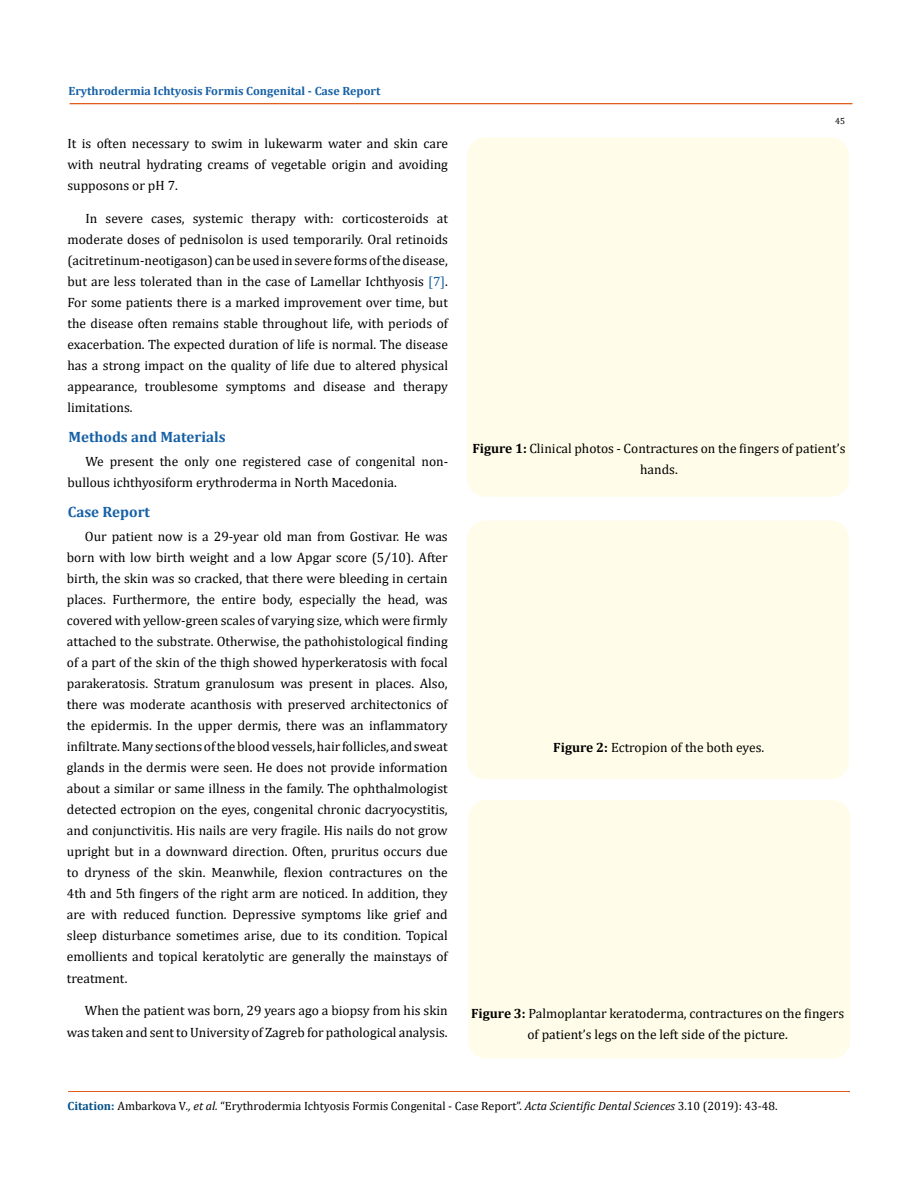
<style>
.page{position:relative;width:917px;height:1188px;background:#fff}
.page>*{position:absolute;margin:0;border:0;box-sizing:border-box;transform-origin:0 0}
.t1{font:700 15px "Cambria";color:#1560a6}
.t2{font:13.5px/21px "Cambria";color:#000;text-align:justify}
.t3{font:12px "Cambria";color:#000}
.t4{font:700 12px "Cambria";color:#1560a6}
.t5{font:9px "Cambria";color:#000}
.s1{color:#1560a6}
.s2{font-weight:700}
.s3{font-weight:700;color:#035089}
.s4{font-style:italic}
</style>
<div class="page">
<div style="left:467px;top:137px;width:382px;height:360px;background:#fffde9;border-radius:18px"></div>
<div style="left:467px;top:520px;width:382px;height:259px;background:#fffde9;border-radius:18px"></div>
<div style="left:468px;top:800px;width:382px;height:259px;background:#fffde9;border-radius:18px"></div>
<hr style="left:68px;top:1092px;width:782px;height:1px;background:#e05d1a">
<hr style="left:70px;top:104px;width:782px;height:1px;background:#e05d1a">
<div style="left:70px;top:103px;width:782px;height:1px;border:1px solid #e05d1a"></div>
<p class="t4" style="left:68px;top:82px;width:313px">Erythrodermia Ichtyosis Formis Congenital - Case Report</p>
<p class="t2" style="left:67px;top:133px;width:382px">It is often necessary to swim in lukewarm water and skin care with neutral hydrating creams of vegetable origin and avoiding supposons or pH 7.</p>
<p class="t2" style="left:67px;top:208px;width:382px;text-indent:18px">In severe cases, systemic therapy with: corticosteroids at moderate doses of pednisolon is used temporarily. Oral retinoids (acitretinum-neotigason) can be used in severe forms of the disease, but are less tolerated than in the case of Lamellar Ichthyosis <span class="s1">[7]</span>.<br>For some patients there is a marked improvement over time, but the disease often remains stable throughout life, with periods of exacerbation. The expected duration of life is normal. The disease has a strong impact on the quality of life due to altered physical appearance, troublesome symptoms and disease and therapy limitations.</p>
<p class="t1" style="left:68px;top:426px;width:159px">Methods and Materials</p>
<p class="t2" style="left:67px;top:451px;width:382px;text-indent:18px">We present the only one registered case of congenital non&shy;bullous ichthyosiform erythroderma in North Macedonia.</p>
<p class="t1" style="left:68px;top:501px;width:84px">Case Report</p>
<p class="t2" style="left:67px;top:526px;width:382px;text-indent:18px">Our patient now is a 29-year old man from Gostivar. He was born with low birth weight and a low Apgar score (5/10). After birth, the skin was so cracked, that there were bleeding in certain places. Furthermore, the entire body, especially the head, was covered with yellow-green scales of varying size, which were firmly attached to the substrate. Otherwise, the pathohistological finding of a part of the skin of the thigh showed hyperkeratosis with focal parakeratosis. Stratum granulosum was present in places. Also, there was moderate acanthosis with preserved architectonics of the epidermis. In the upper dermis, there was an inflammatory infiltrate. Many sections of the blood vessels, hair follicles, and sweat glands in the dermis were seen. He does not provide information about a similar or same illness in the family. The ophthalmologist detected ectropion on the eyes, congenital chronic dacryocystitis, and conjunctivitis. His nails are very fragile. His nails do not grow upright but in a downward direction. Often, pruritus occurs due to dryness of the skin. Meanwhile, flexion contractures on the 4th and 5th fingers of the right arm are noticed. In addition, they are with reduced function. Depressive symptoms like grief and sleep disturbance sometimes arise, due to its condition. Topical emollients and topical keratolytic are generally the mainstays of treatment.</p>
<p class="t2" style="left:67px;top:1000px;width:382px;text-align:right">When the patient was born, 29 years ago a biopsy from his skin was taken and sent to University of Zagreb for pathological analysis.</p>
<p class="t5" style="left:835px;top:115px;width:11px">45</p>
<p class="t2" style="left:472px;top:438px;width:374px;text-align:center"><span class="s2">Figure 1:</span> Clinical photos - Contractures on the fingers of patient’s hands.</p>
<p class="t2" style="left:553px;top:737px;width:212px"><span class="s2">Figure 2:</span> Ectropion of the both eyes.</p>
<p class="t2" style="left:471px;top:1003px;width:374px;text-align:center"><span class="s2">Figure 3:</span> Palmoplantar keratoderma, contractures on the fingers of patient’s legs on the left side of the picture.</p>
<p class="t3" style="left:67px;top:1099px;width:711px"><span class="s3">Citation:</span> Ambarkova V<span class="s4">., et al.</span> “Erythrodermia Ichtyosis Formis Congenital - Case Report”. <span class="s4">Acta Scientific Dental Sciences</span> 3.10 (2019): 43-48.</p>
</div>
